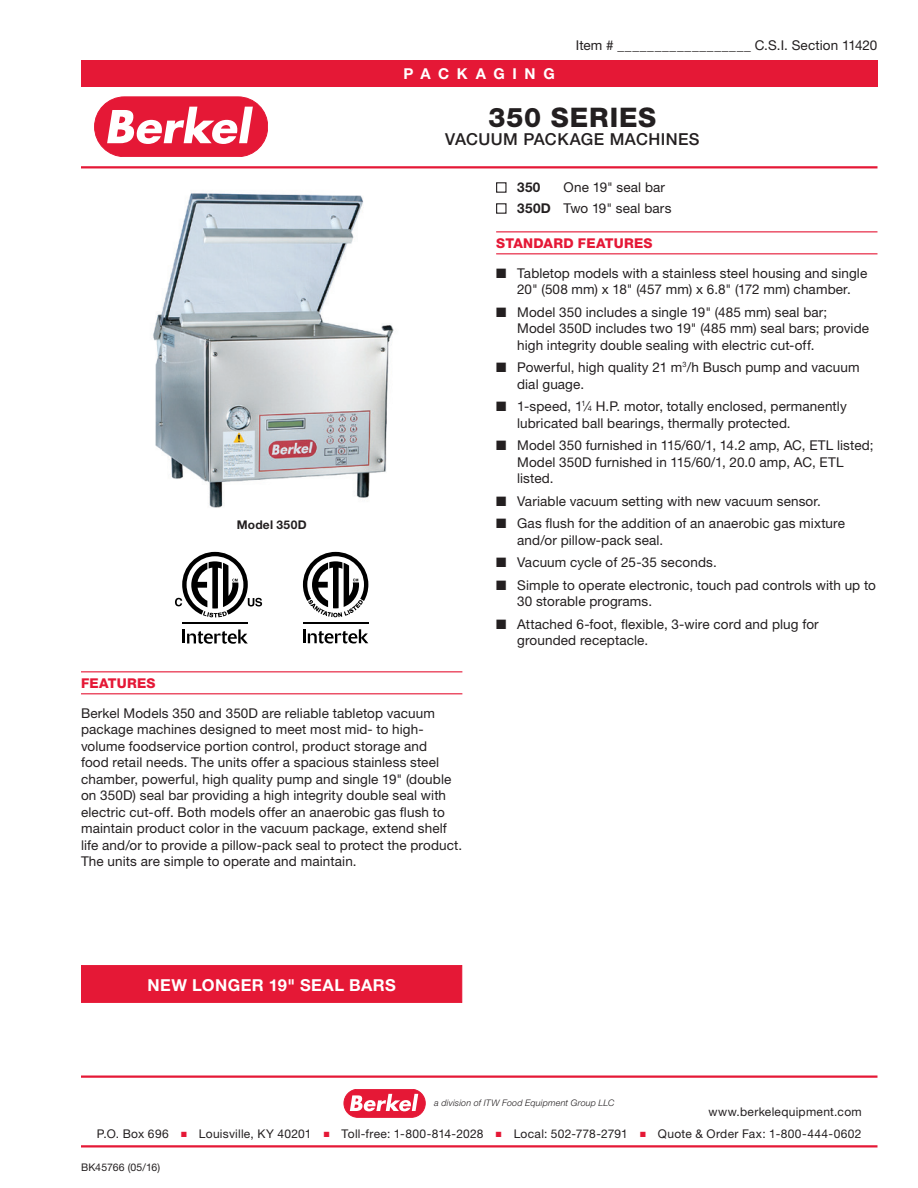
<style>
.page{position:relative;width:918px;height:1188px;background:#fff}
.page>*{position:absolute;margin:0;border:0;box-sizing:border-box;transform-origin:0 0}
.t1{font:800 27px "Helvetica Neue LT Std";letter-spacing:.03em;color:#231f20}
.Title_Sub_1{font:500 16.5px "Helvetica Neue LT Std";letter-spacing:.03em;color:#231f20}
.Body_2_Align-Left{font:700 16.5px "Helvetica Neue LT Std";letter-spacing:.025em;color:#fff}
.t2{font:700 15px "Helvetica Neue LT Std";letter-spacing:.51em;color:#fff}
.Body_2_Align-Left-2{font:13.5px/16.5px "Helvetica Neue LT Std";letter-spacing:.01em;color:#231f20}
.Sub_Head_1{font:800 13.5px "Helvetica Neue LT Std";letter-spacing:.02em;color:#e51836}
.t3{font:700 13.5px "Helvetica Neue LT Std";color:#231f20}
.t4{font:12px "Helvetica Neue LT Std";letter-spacing:.025em;color:#231f20}
.Note-Image{font:700 12px "Helvetica Neue LT Std";letter-spacing:.025em;color:#231f20}
.t5{font:10.5px "Helvetica Neue LT Std";letter-spacing:.005em;color:#231f20}
.t6{font:italic 300 9px "Helvetica Neue LT Std";letter-spacing:.02em;color:#231f20}
.s1{font-weight:700}
.s2{font-size:7.35px}
</style>
<div class="page">
<hr style="left:81px;top:1076px;width:797px;height:2px;background:#e51836">
<hr style="left:81px;top:1145px;width:797px;height:3px;background:#e51836">
<div style="left:95px;top:97px;width:173px;height:60px;background:#e51836;border-radius:30px"></div>
<div style="left:95px;top:97px;width:173px;height:60px;border:1px solid #e51836;border-radius:30px"></div>
<svg style="left:107px;top:107px;width:146px;height:37px"></svg>
<div style="left:81px;top:60px;width:796px;height:27px;background:#e51836"></div>
<hr style="left:81px;top:166px;width:797px;height:2px;background:#e51836">
<div style="left:344px;top:1089px;width:81px;height:28px;background:#e51836;border-radius:14px"></div>
<div style="left:344px;top:1089px;width:81px;height:28px;border:1px solid #e51836;border-radius:14px"></div>
<svg style="left:350px;top:1094px;width:68px;height:17px"></svg>
<img style="left:153px;top:193px;width:241px;height:315px">
<div style="left:81px;top:965px;width:381px;height:38px;background:#e51836;border:1px solid #e51836"></div>
<hr style="left:81px;top:671px;width:381px;height:1px;background:#e51836">
<hr style="left:81px;top:693px;width:381px;height:1px;background:#e51836">
<hr style="left:496px;top:231px;width:381px;height:1px;background:#e51836">
<hr style="left:496px;top:253px;width:381px;height:1px;background:#e51836">
<div style="left:496px;top:182px;width:11px;height:11px;border:1px solid #231f20"></div>
<div style="left:496px;top:203px;width:11px;height:11px;border:1px solid #231f20"></div>
<hr style="left:182px;top:629px;width:3px;height:14px;background:#000">
<svg style="left:187px;top:629px;width:61px;height:15px"></svg>
<hr style="left:182px;top:622px;width:66px;height:2px;background:#000">
<svg style="left:175px;top:552px;width:87px;height:65px"></svg>
<hr style="left:303px;top:629px;width:3px;height:14px;background:#000">
<svg style="left:308px;top:629px;width:60px;height:14px"></svg>
<hr style="left:303px;top:622px;width:65px;height:2px;background:#000">
<svg style="left:303px;top:552px;width:65px;height:66px"></svg>
<p class="t2" style="left:404px;top:64px;width:153px">PACKAGING</p>
<p class="Body_2_Align-Left-2" style="left:576px;top:37px;width:303px">Item # __________________ C.S.I. Section 11420</p>
<p class="Note-Image" style="left:237px;top:518px;width:72px">Model 350D</p>
<p class="t1" style="left:488px;top:101px;width:169px">350 SERIES</p>
<p class="Title_Sub_1" style="left:445px;top:129px;width:256px">VACUUM PACKAGE MACHINES</p>
<p class="t3" style="left:517px;top:179px;width:25px">350</p>
<p class="Body_2_Align-Left-2" style="left:564px;top:179px;width:103px">One 19" seal bar</p>
<p class="Body_2_Align-Left-2" style="left:517px;top:200px;width:156px"><span class="s1">350D</span> Two 19" seal bars</p>
<p class="Sub_Head_1" style="left:496px;top:235px;width:158px">STANDARD FEATURES</p>
<p class="Body_2_Align-Left-2" style="left:496px;top:264px;width:373px;text-align:center">■ Tabletop models with a stainless steel housing and single<br>20" (508 mm) x 18" (457 mm) x 6.8" (172 mm) chamber.</p>
<p class="Body_2_Align-Left-2" style="left:517px;top:303px;width:353px;text-indent:-21px">■ Model 350 includes a single 19" (485 mm) seal bar;<br>Model 350D includes two 19" (485 mm) seal bars; provide high integrity double sealing with electric cut-off.</p>
<p class="Body_2_Align-Left-2" style="left:517px;top:359px;width:344px;text-indent:-21px">■ Powerful, high quality 21 m<sup>3</sup>/h Busch pump and vacuum dial guage.</p>
<p class="Body_2_Align-Left-2" style="left:517px;top:398px;width:331px;text-indent:-21px">■ 1-speed, 1<sup>1</sup>⁄<span class="s2">4</span> H.P. motor, totally enclosed, permanently lubricated ball bearings, thermally protected.</p>
<p class="Body_2_Align-Left-2" style="left:517px;top:437px;width:358px;text-indent:-21px">■ Model 350 furnished in 115/60/1, 14.2 amp, AC, ETL listed;<br>Model 350D furnished in 115/60/1, 20.0 amp, AC, ETL listed.</p>
<p class="Body_2_Align-Left-2" style="left:496px;top:492px;width:326px">■ Variable vacuum setting with new vacuum sensor.</p>
<p class="Body_2_Align-Left-2" style="left:517px;top:515px;width:329px;text-indent:-21px">■ Gas flush for the addition of an anaerobic gas mixture and/or pillow-pack seal.</p>
<p class="Body_2_Align-Left-2" style="left:496px;top:554px;width:222px">■ Vacuum cycle of 25-35 seconds.</p>
<p class="Body_2_Align-Left-2" style="left:517px;top:576px;width:360px;text-indent:-21px">■ Simple to operate electronic, touch pad controls with up to<br>30 storable programs.</p>
<p class="Body_2_Align-Left-2" style="left:517px;top:615px;width:303px;text-indent:-21px">■ Attached 6-foot, flexible, 3-wire cord and plug for grounded receptacle.</p>
<p class="Sub_Head_1" style="left:81px;top:675px;width:76px">FEATURES</p>
<p class="Body_2_Align-Left-2" style="left:81px;top:704px;width:383px">Berkel Models 350 and 350D are reliable tabletop vacuum package machines designed to meet most mid- to high&shy;volume foodservice portion control, product storage and<br>food retail needs. The units offer a spacious stainless steel chamber, powerful, high quality pump and single 19" (double on 350D) seal bar providing a high integrity double seal with electric cut-off. Both models offer an anaerobic gas flush to maintain product color in the vacuum package, extend shelf life and/or to provide a pillow-pack seal to protect the product.<br>The units are simple to operate and maintain.</p>
<p class="Body_2_Align-Left" style="left:148px;top:975px;width:250px">NEW LONGER 19" SEAL BARS</p>
<p class="t6" style="left:434px;top:1098px;width:182px">a division of ITW Food Equipment Group LLC</p>
<p class="t4" style="left:709px;top:1105px;width:155px">www.berkelequipment.com</p>
<p class="t4" style="left:97px;top:1127px;width:766px">P.O. Box 696 <sup>■</sup> Louisville, KY 40201 <sup>■</sup> Toll-free: 1-800-814-2028 <sup>■</sup> Local: 502-778-2791 <sup>■</sup> Quote &amp; Order Fax: 1-800-444-0602</p>
<p class="t5" style="left:81px;top:1161px;width:81px">BK45766 (05/16)</p>
</div>
